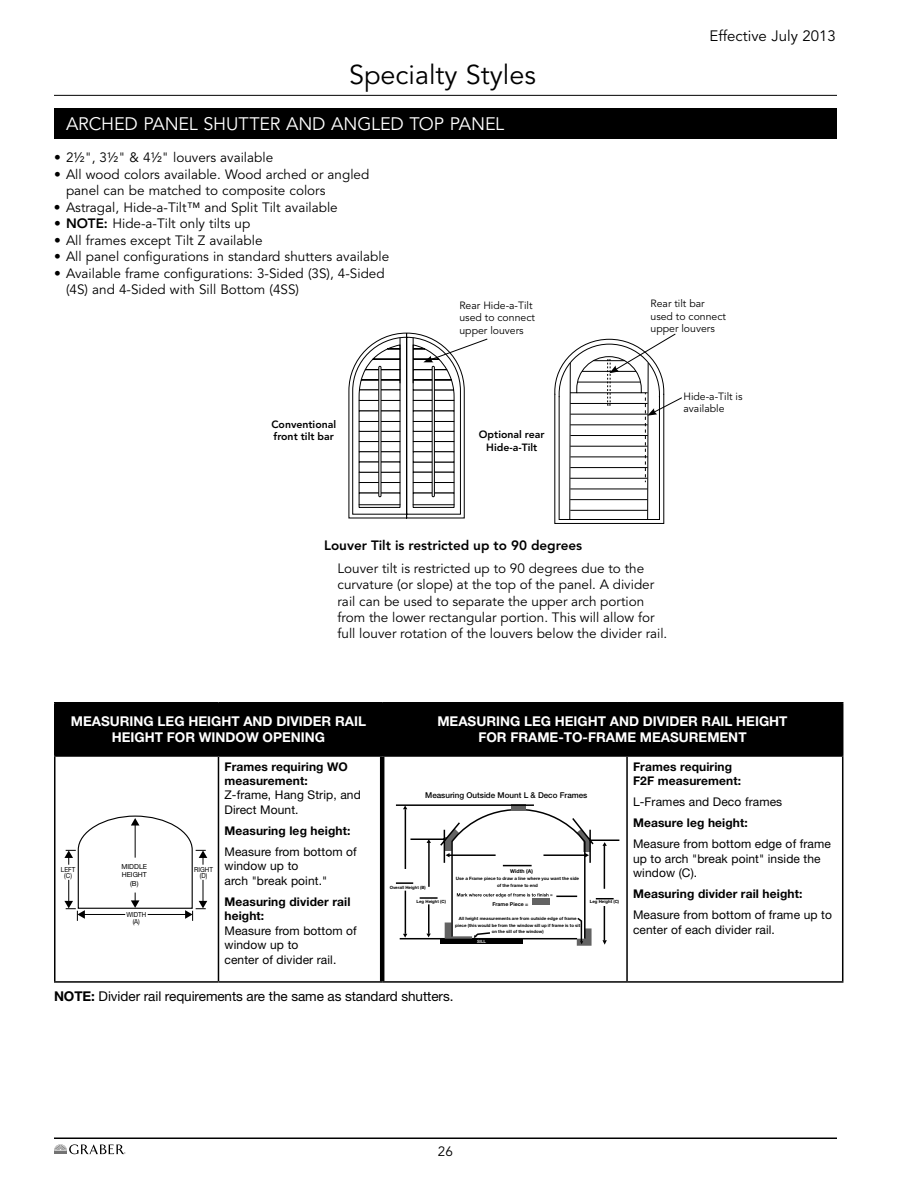
<style>
.page{position:relative;width:918px;height:1188px;background:#fff}
.page>*{position:absolute;margin:0;border:0;box-sizing:border-box;transform-origin:0 0}
.t1{font:27px "Avenir LT Std";color:#000}
.t2{font:18px "Avenir LT Std";letter-spacing:-.005em;color:#fff}
.t3{font:15px "Avenir LT Std";color:#000}
.t4{font:13.5px/16.2px "Avenir LT Std";color:#000}
.t5{font:700 13.5px/16.2px "Helvetica Neue LT Std";color:#fff}
.t6{font:13.5px "Helvetica Neue LT Std";letter-spacing:-.005em;color:#000}
.t7{font:800 13.5px "Avenir LT Std";color:#000}
.t8{font:12px/14.4px "Helvetica Neue LT Std";letter-spacing:.01em;color:#000}
.t9{font:700 12px/14.4px "Helvetica Neue LT Std";letter-spacing:.01em;color:#000}
.t10{font:10.5px/12.6px "Avenir LT Std";color:#000}
.t11{font:800 10.5px/12.6px "Avenir LT Std";color:#000}
.t12{font:500 8.1px "Helvetica Neue LT Std";color:#000}
.t13{font:6.9px/6.9px "Helvetica Neue LT Std";color:#000;text-align:center;scale:.9 1}
.t14{font:6.9px/8.2px "Helvetica Neue LT Std";color:#000;text-align:center}
.t15{font:700 5.25px "Helvetica Neue LT Std";color:#000}
.t16{font:700 4.5px/6.8px "Helvetica Neue LT Std";color:#000;text-align:center}
.t17{font:700 4.35px/6.8px "Helvetica Neue LT Std";color:#000;text-align:center}
.t18{font:500 4.35px "Helvetica Neue LT Std";color:#fff}
.s1{font-weight:800}
.s2{font-weight:700}
</style>
<div class="page">
<hr style="left:54px;top:95px;width:783px;height:1px;background:#000">
<svg style="left:54px;top:1144px;width:71px;height:10px"></svg>
<hr style="left:54px;top:1138px;width:783px;height:1px;background:#000">
<div style="left:54px;top:108px;width:783px;height:30px;background:#000"></div>
<svg style="left:349px;top:333px;width:139px;height:185px"></svg>
<svg style="left:554px;top:333px;width:128px;height:191px"></svg>
<div style="left:56px;top:704px;width:786px;height:51px;background:#000"></div>
<hr style="left:54px;top:702px;width:164px;height:2px;background:#000">
<hr style="left:54px;top:704px;width:2px;height:51px;background:#000">
<hr style="left:218px;top:702px;width:164px;height:2px;background:#000">
<hr style="left:382px;top:702px;width:245px;height:2px;background:#000">
<hr style="left:381px;top:704px;width:2px;height:51px;background:#000">
<hr style="left:627px;top:702px;width:216px;height:2px;background:#000">
<hr style="left:842px;top:704px;width:1px;height:51px;background:#000">
<hr style="left:54px;top:755px;width:164px;height:2px;background:#000">
<hr style="left:54px;top:757px;width:2px;height:224px;background:#000">
<hr style="left:218px;top:755px;width:164px;height:2px;background:#000">
<hr style="left:218px;top:757px;width:1px;height:224px;background:#000">
<hr style="left:382px;top:755px;width:245px;height:2px;background:#000">
<hr style="left:627px;top:755px;width:216px;height:2px;background:#000">
<hr style="left:626px;top:757px;width:2px;height:224px;background:#000">
<hr style="left:842px;top:757px;width:1px;height:224px;background:#000">
<hr style="left:54px;top:981px;width:164px;height:2px;background:#000">
<hr style="left:218px;top:981px;width:164px;height:2px;background:#000">
<hr style="left:382px;top:981px;width:245px;height:2px;background:#000">
<hr style="left:627px;top:981px;width:216px;height:2px;background:#000">
<hr style="left:380px;top:757px;width:4px;height:224px;background:#000">
<svg style="left:64px;top:815px;width:143px;height:106px"></svg>
<hr style="left:396px;top:804px;width:138px;height:2px;background:#000">
<svg style="left:395px;top:805px;width:225px;height:141px"></svg>
<h1 class="t1" style="left:349px;top:60px;width:188px">Specialty Styles</h1>
<h2 class="t2" style="left:66px;top:113px;width:435px">Arched Panel Shutt er and Angl ed top Panel</h2>
<p class="t4" style="left:54px;top:150px;width:221px">• 21/2", 31/2" &amp; 41/2" louvers available</p>
<p class="t4" style="left:66px;top:166px;width:305px;text-indent:-12px">• All wood colors available. Wood arched or angled panel can be matched to composite colors</p>
<p class="t4" style="left:54px;top:199px;width:285px">• Astragal, H ide-a-Tilt™ and Split Tilt available</p>
<p class="t4" style="left:54px;top:216px;width:198px"><span class="s1">• NOTE:</span> H ide-a-Tilt only tilts up</p>
<p class="t4" style="left:54px;top:232px;width:210px">• All frames except Tilt Z available</p>
<p class="t4" style="left:54px;top:249px;width:337px">• All panel configurations in standard shutters available</p>
<p class="t4" style="left:66px;top:265px;width:320px;text-indent:-12px">• Available frame configurations: 3-Sided (3S), 4-Sided (4S) and 4-Sided with Sill Bottom (4SS)</p>
<p class="t11" style="left:271px;top:418px;width:66px">Conventional front tilt bar</p>
<p class="t10" style="left:459px;top:299px;width:77px">Rear H ide-a-Tilt used to connect upper louvers</p>
<p class="t11" style="left:479px;top:428px;width:67px;text-align:center">Optional rear<br>Hide-a-Tilt</p>
<p class="t3" style="left:709px;top:27px;width:128px">Effective July 2013</p>
<p class="t10" style="left:651px;top:297px;width:77px">Rear tilt bar used to connect upper louvers</p>
<p class="t10" style="left:683px;top:390px;width:61px">H ide-a-Tilt is available</p>
<p class="t7" style="left:324px;top:538px;width:260px">Louver Tilt is restricted up to 90 degrees</p>
<p class="t4" style="left:338px;top:561px;width:329px">Louver tilt is restricted up to 90 degrees due to the curvature (or slope) at the top of the panel. A divider rail can be used to separate the upper arch portion from the lower rectangular portion. This will allow for full louver rotation of the louvers below the divider rail.</p>
<p class="t5" style="left:112px;top:713px;width:256px;text-indent:-41px">Measuring leg height and divider rail height for WINDO</p>
<p class="t5" style="left:246px;top:729px;width:46px">W OPENING</p>
<p class="t5" style="left:478px;top:713px;width:311px;text-indent:-41px">Measuring leg height and divider rail height for FRA</p>
<p class="t5" style="left:537px;top:729px;width:61px">ME-TO-FRA</p>
<p class="t5" style="left:615px;top:729px;width:47px">ME MEASURE</p>
<p class="t5" style="left:707px;top:729px;width:22px">MENT</p>
<p class="t13" style="left:61px;top:866px;width:18px">LEFT (C)</p>
<p class="t14" style="left:121px;top:862px;width:27px">MIDDLE<br>HEIGHT (B)</p>
<p class="t13" style="left:194px;top:866px;width:22px">RIGHT (D)</p>
<p class="t13" style="left:126px;top:911px;width:24px">WIDTH (A)</p>
<p class="t9" style="left:224px;top:759px;width:124px">Frames requiring WO measurement:</p>
<p class="t8" style="left:224px;top:788px;width:138px">Z-frame, Hang Strip, and<br>Direct Mount.</p>
<p class="t9" style="left:224px;top:823px;width:127px">Measuring leg height:</p>
<p class="t8" style="left:224px;top:844px;width:134px">Measure from bottom of window up to<br>arch "break point."</p>
<p class="t9" style="left:224px;top:894px;width:128px">Measuring divider rail height:</p>
<p class="t8" style="left:224px;top:923px;width:134px">Measure from bottom of window up to<br>center of divider rail.</p>
<p class="t14" style="left:266px;top:862px;width:27px">MIDDLE</p>
<p class="t14" style="left:274px;top:879px;width:10px">(B)</p>
<p class="t13" style="left:233px;top:866px;width:18px">LEFT (C)</p>
<p class="t13" style="left:314px;top:872px;width:10px">(D)</p>
<p class="t12" style="left:425px;top:790px;width:164px">Measuring Outside Mount L &amp; Deco Frames</p>
<p class="t15" style="left:510px;top:868px;width:24px">Width (a)</p>
<p class="t16" style="left:456px;top:875px;width:125px">use a frame piece to draw a line where you want the side of the frame to end</p>
<p class="t17" style="left:455px;top:915px;width:127px">all height measurements are from outside edge of frame piece (this would be from the window sill up if frame is to sit on the sill of the window)</p>
<p class="t17" style="left:390px;top:884px;width:38px">overall height (B)</p>
<p class="t17" style="left:417px;top:898px;width:31px">leg height (C)</p>
<p class="t17" style="left:590px;top:898px;width:31px">leg height (C)</p>
<p class="t18" style="left:477px;top:939px;width:10px">SILL</p>
<p class="t15" style="left:492px;top:901px;width:37px">frame Piece =</p>
<p class="t9" style="left:633px;top:759px;width:110px">Frames requiring<br>F2F measurement:</p>
<p class="t8" style="left:633px;top:794px;width:151px">L-Frames and Deco frames</p>
<p class="t9" style="left:633px;top:816px;width:116px">Measure leg height:</p>
<p class="t8" style="left:633px;top:837px;width:199px">Measure from bottom edge of frame up to arch "break point" inside the window (C).</p>
<p class="t9" style="left:633px;top:887px;width:171px">Measuring divider rail height:</p>
<p class="t8" style="left:633px;top:908px;width:200px">Measure from bottom of frame up to center of each divider rail.</p>
<p class="t6" style="left:54px;top:988px;width:401px"><span class="s2">Note:</span> Divider rail requirements are the same as standard shutters.</p>
<p class="t4" style="left:438px;top:1144px;width:17px">26</p>
</div>
